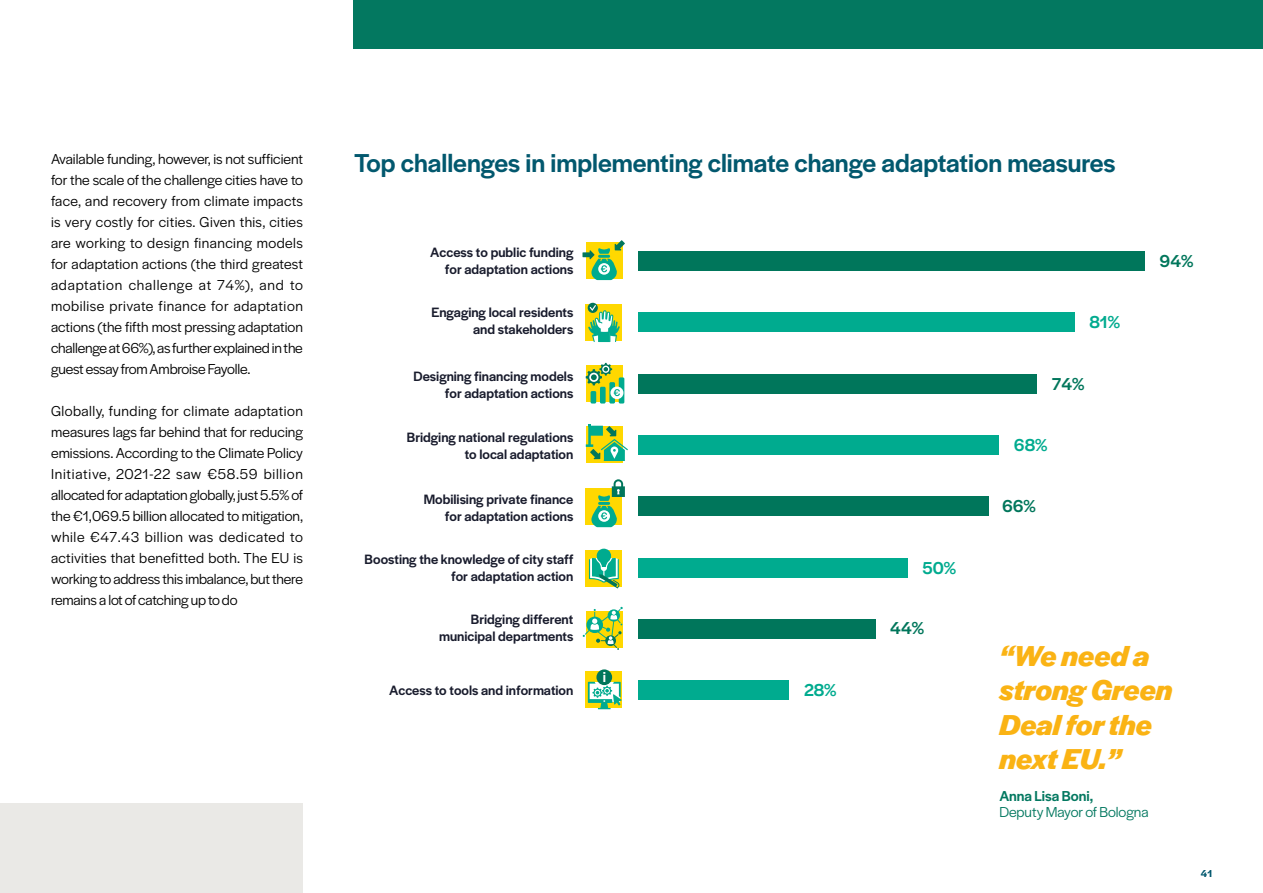
<style>
.page{position:relative;width:1263px;height:893px;background:#fff}
.page>*{position:absolute;margin:0;border:0;box-sizing:border-box;transform-origin:0 0}
.t1{font:italic 700 30px/34.5px "Halyard Display";color:#fab314}
.t2{font:500 27px "Halyard Display";color:#02586e}
.t3{font:500 18px "Halyard Display";color:#00765b}
.t4{font:500 18px "Halyard Display";color:#00ab8f}
.t5{font:500 15.15px "Halyard Display";color:#fff}
.t6{font:15px/21px "Halyard Display";letter-spacing:-.015em;color:#000;text-align:justify}
.t7{font:15px "Halyard Display";color:#037860}
.t8{font:500 15px "Halyard Display";color:#037860}
.t9{font:500 14.1px/17px "Halyard Display";color:#191c2d;text-align:right}
.t10{font:600 10.5px "Halyard Display";color:#02586e}
</style>
<div class="page">
<div style="left:0;top:804px;width:303px;height:89px;background:#eae9e6"></div>
<div style="left:354px;top:0;width:909px;height:49px;background:#037860"></div>
<div style="left:586px;top:488px;width:36px;height:36px;background:#ffd800"></div>
<div style="left:638px;top:496px;width:350px;height:20px;background:#00765b"></div>
<div style="left:638px;top:435px;width:361px;height:19px;background:#00ab8f"></div>
<div style="left:638px;top:374px;width:399px;height:19px;background:#00765b"></div>
<div style="left:638px;top:313px;width:436px;height:19px;background:#00ab8f"></div>
<div style="left:638px;top:251px;width:506px;height:20px;background:#00765b"></div>
<div style="left:638px;top:680px;width:151px;height:20px;background:#00ab8f"></div>
<div style="left:638px;top:619px;width:237px;height:20px;background:#00765b"></div>
<div style="left:638px;top:558px;width:269px;height:20px;background:#00ab8f"></div>
<svg style="left:582px;top:240px;width:43px;height:40px"></svg>
<svg style="left:586px;top:365px;width:37px;height:37px"></svg>
<div style="left:591px;top:391px;width:5px;height:13px;background:#00ab8f"></div>
<div style="left:600px;top:387px;width:6px;height:17px;background:#00ab8f"></div>
<div style="left:609px;top:382px;width:6px;height:22px;background:#00ab8f"></div>
<svg style="left:619px;top:377px;width:5px;height:27px"></svg>
<div style="left:610px;top:387px;width:13px;height:12px;background:#fff;border-radius:50%"></div>
<svg style="left:586px;top:363px;width:34px;height:33px"></svg>
<svg style="left:591px;top:479px;width:34px;height:48px"></svg>
<div style="left:586px;top:550px;width:36px;height:37px;background:#ffd800"></div>
<svg style="left:589px;top:548px;width:30px;height:40px"></svg>
<svg style="left:586px;top:672px;width:36px;height:36px"></svg>
<div style="left:596px;top:669px;width:16px;height:16px;background:#00765b;border-radius:50%"></div>
<svg style="left:588px;top:682px;width:34px;height:27px"></svg>
<div style="left:586px;top:304px;width:36px;height:37px;background:#ffd800"></div>
<svg style="left:588px;top:304px;width:32px;height:38px"></svg>
<div style="left:599px;top:332px;width:11px;height:10px;background:#00ab8f"></div>
<div style="left:586px;top:427px;width:36px;height:36px;background:#ffd800"></div>
<svg style="left:586px;top:424px;width:42px;height:37px"></svg>
<svg style="left:583px;top:607px;width:40px;height:43px"></svg>
<p class="t6" style="left:51px;top:147px;width:254px">Available funding, however, is not sufficient for the scale of the challenge cities have to face, and recovery from climate impacts is very costly for cities. Given this, cities are working to design financing models for adaptation actions (the third greatest adaptation challenge at 74%), and to mobilise private finance for adaptation actions (the fifth most pressing adaptation challenge at 66%), as further explained in the guest essay from Ambroise Fayolle.</p>
<p class="t6" style="left:51px;top:399px;width:254px">Globally, funding for climate adaptation measures lags far behind that for reducing emissions. According to the Climate Policy Initiative, 2021-22 saw €58.59 billion allocated for adaptation globally, just 5.5% of the €1,069.5 billion allocated to mitigation, while €47.43 billion was dedicated to activities that benefitted both. The EU is working to address this imbalance, but there remains a lot of catching up to do</p>
<h2 class="t2" style="left:354px;top:143px;width:763px">Top challenges in implementing climate change adaptation measures</h2>
<p class="t9" style="left:430px;top:243px;width:145px">Access to public funding for adaptation actions</p>
<p class="t9" style="left:431px;top:304px;width:143px">Engaging local residents and stakeholders</p>
<p class="t9" style="left:414px;top:367px;width:161px">Designing financing models for adaptation actions</p>
<p class="t9" style="left:407px;top:428px;width:168px">Bridging national regulations to local adaptation</p>
<p class="t9" style="left:424px;top:490px;width:151px">Mobilising private finance for adaptation actions</p>
<p class="t4" style="left:1089px;top:309px;width:32px">81%</p>
<p class="t3" style="left:1052px;top:372px;width:34px">74%</p>
<p class="t4" style="left:1014px;top:432px;width:35px">68%</p>
<p class="t3" style="left:1002px;top:493px;width:35px">66%</p>
<p class="t3" style="left:1159px;top:249px;width:35px">94%</p>
<p class="t9" style="left:365px;top:550px;width:210px">Boosting the knowledge of city staff for adaptation action</p>
<p class="t9" style="left:439px;top:610px;width:136px">Bridging different municipal departments</p>
<p class="t9" style="left:389px;top:681px;width:186px">Access to tools and information</p>
<p class="t5" style="left:603px;top:666px;width:5px">i</p>
<p class="t4" style="left:804px;top:677px;width:34px">28%</p>
<p class="t4" style="left:922px;top:556px;width:35px">50%</p>
<p class="t3" style="left:890px;top:616px;width:35px">44%</p>
<h1 class="t1" style="left:999px;top:637px;width:175px">“We need a strong Green<br>Deal for the next EU.”</h1>
<p class="t8" style="left:999px;top:785px;width:95px">Anna Lisa Boni,</p>
<p class="t7" style="left:999px;top:802px;width:151px">Deputy Mayor of Bologna</p>
<p class="t10" style="left:1201px;top:866px;width:13px">41</p>
</div>
